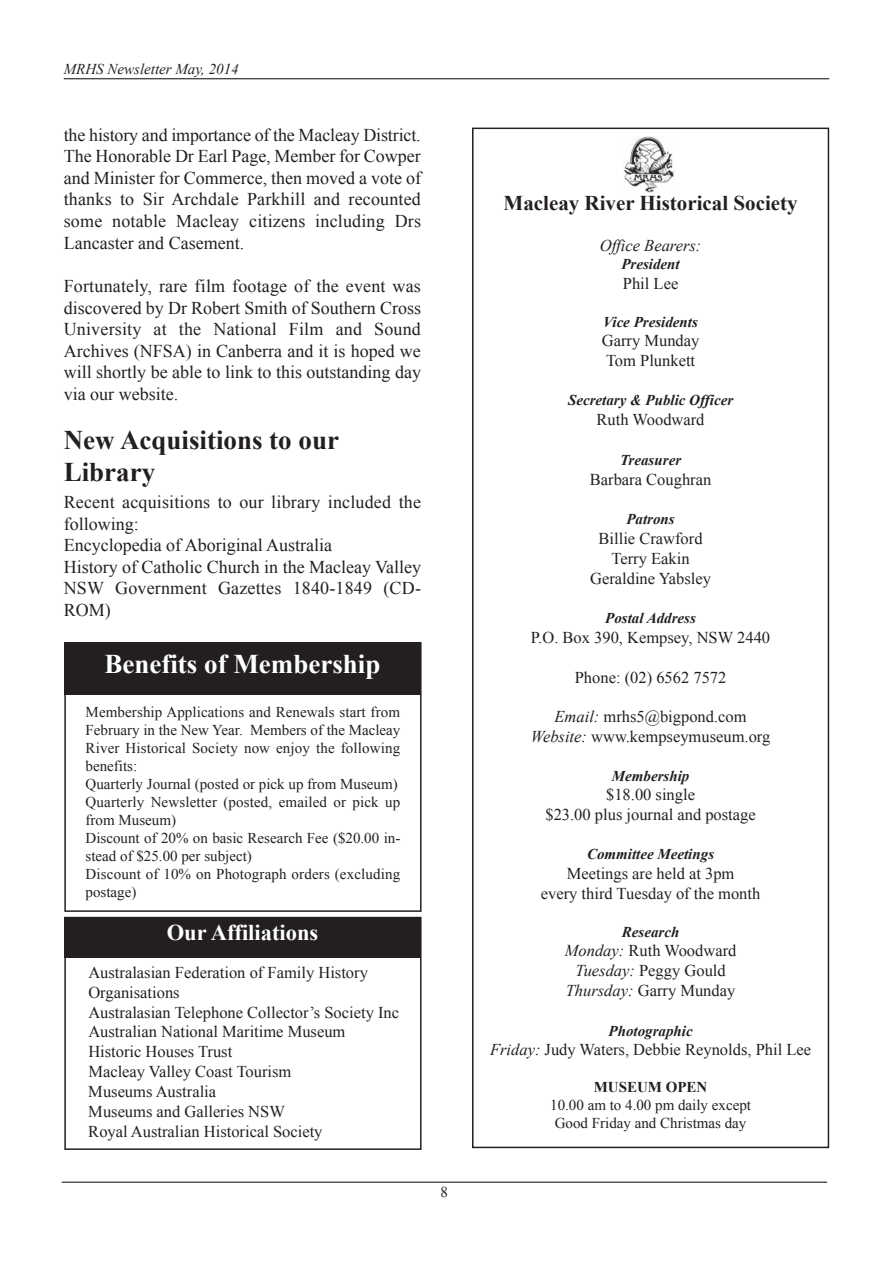
<style>
.page{position:relative;width:893px;height:1263px;background:#fff}
.page>*{position:absolute;margin:0;border:0;box-sizing:border-box;transform-origin:0 0}
.t1{font:700 27px/32.4px "Times New Roman";color:#231f20}
.t2{font:700 27px "Times New Roman";color:#fff}
.t3{font:700 22.5px "Times New Roman";color:#fff}
.t4{font:700 21px "Times New Roman";color:#231f20}
.t5{font:18px/21.6px "Times New Roman";color:#231f20;text-align:justify}
.t6{font:16.5px/19.8px "Times New Roman";color:#231f20;text-align:center}
.t7{font:italic 16.5px "Times New Roman";color:#231f20}
.t8{font:15px/18px "Times New Roman";color:#231f20;text-align:center}
.t9{font:italic 700 15px "Times New Roman";color:#231f20}
.t10{font:italic 15px "Times New Roman";color:#231f20}
.s1{font-style:italic}
.s2{font-weight:700}
</style>
<div class="page">
<hr style="left:62px;top:1181px;width:765px;height:2px;background:#231f20">
<hr style="left:64px;top:78px;width:765px;height:1px;background:#231f20">
<div style="left:472px;top:128px;width:357px;height:1020px;border:2px solid #231f20"></div>
<img style="left:624px;top:136px;width:50px;height:57px">
<div style="left:64px;top:642px;width:358px;height:270px;border:2px solid #231f20"></div>
<div style="left:64px;top:642px;width:357px;height:52px;background:#231f20"></div>
<div style="left:64px;top:917px;width:358px;height:233px;border:2px solid #231f20"></div>
<div style="left:64px;top:917px;width:357px;height:41px;background:#231f20"></div>
<p class="t10" style="left:64px;top:61px;width:176px">MRHS Newsletter May, 2014</p>
<p class="t5" style="left:64px;top:124px;width:359px">the history and importance of the Macleay District.<br>The Honorable Dr Earl Page, Member for Cowper and Minister for Commerce, then moved a vote of thanks to Sir Archdale Parkhill and recounted some notable Macleay citizens including Drs Lancaster and Casement.</p>
<p class="t5" style="left:64px;top:275px;width:359px">Fortunately, rare film footage of the event was discovered by Dr Robert Smith of Southern Cross University at the National Film and Sound Archives (NFSA) in Canberra and it is hoped we will shortly be able to link to this outstanding day via our website.</p>
<p class="t1" style="left:64px;top:424px;width:277px">New Acquisitions to our<br>Library</p>
<p class="t5" style="left:64px;top:491px;width:359px;text-align:left">Recent acquisitions to our library included the following:<br>Encyclopedia of Aboriginal Australia<br>History of Catholic Church in the Macleay Valley<br>NSW Government Gazettes 1840-1849 (CD-<br>ROM)</p>
<p class="t2" style="left:104px;top:649px;width:277px">Benefits of Membership</p>
<p class="t8" style="left:86px;top:703px;width:316px;text-align:left">Membership Applications and Renewals start from February in the New Year. Members of the Macleay River Historical Society now enjoy the following benefits:<br>Quarterly Journal (posted or pick up from Museum)<br>Quarterly Newsletter (posted, emailed or pick up from Museum)<br>Discount of 20% on basic Research Fee ($20.00 in&shy;stead of $25.00 per subject)<br>Discount of 10% on Photograph orders (excluding postage)</p>
<p class="t3" style="left:167px;top:920px;width:153px">Our Affiliations</p>
<p class="t6" style="left:88px;top:962px;width:312px;text-align:left">Australasian Federation of Family History<br>Organisations<br>Australasian Telephone Collector’s Society Inc<br>Australian National Maritime Museum<br>Historic Houses Trust<br>Macleay Valley Coast Tourism<br>Museums Australia<br>Museums and Galleries NSW<br>Royal Australian Historical Society</p>
<p class="t8" style="left:441px;top:1183px;width:9px">8</p>
<p class="t4" style="left:503px;top:192px;width:296px">Macleay River Historical Society</p>
<p class="t7" style="left:600px;top:236px;width:103px">Office Bearers:</p>
<p class="t9" style="left:621px;top:256px;width:60px">President</p>
<p class="t6" style="left:623px;top:273px;width:57px">Phil Lee</p>
<p class="t9" style="left:603px;top:313px;width:96px">Vice Presidents</p>
<p class="t6" style="left:602px;top:331px;width:99px;text-align:left">Garry Munday<br>Tom Plunkett</p>
<p class="t9" style="left:568px;top:392px;width:167px">Secretary &amp; Public Officer</p>
<p class="t6" style="left:597px;top:410px;width:109px">Ruth Woodward</p>
<p class="t9" style="left:620px;top:451px;width:63px">Treasurer</p>
<p class="t6" style="left:590px;top:469px;width:123px">Barbara Coughran</p>
<p class="t9" style="left:626px;top:511px;width:50px">Patrons</p>
<p class="t6" style="left:590px;top:529px;width:122px">Billie Crawford<br>Terry Eakin<br>Geraldine Yabsley</p>
<p class="t9" style="left:605px;top:610px;width:92px">Postal Address</p>
<p class="t6" style="left:531px;top:628px;width:241px">P.O. Box 390, Kempsey, NSW 2440</p>
<p class="t6" style="left:575px;top:667px;width:153px">Phone: (02) 6562 7572</p>
<p class="t6" style="left:531px;top:707px;width:241px"><span class="s1">Email:</span> mrhs5@bigpond.com<br><span class="s1">Website:</span> www.kempseymuseum.org</p>
<p class="t9" style="left:612px;top:767px;width:79px">Membership</p>
<p class="t6" style="left:545px;top:784px;width:212px">$18.00 single<br>$23.00 plus journal and postage</p>
<p class="t9" style="left:587px;top:846px;width:129px">Committee Meetings</p>
<p class="t6" style="left:541px;top:863px;width:221px">Meetings are held at 3pm<br>every third Tuesday of the month</p>
<p class="t9" style="left:622px;top:924px;width:59px">Research</p>
<p class="t6" style="left:565px;top:941px;width:173px"><span class="s1">Monday:</span> Ruth Woodward<br><span class="s1">Tuesday:</span> Peggy Gould<br><span class="s1">Thursday:</span> Garry Munday</p>
<p class="t9" style="left:608px;top:1022px;width:86px">Photographic</p>
<p class="t6" style="left:490px;top:1040px;width:323px"><span class="s1">Friday:</span> Judy Waters, Debbie Reynolds, Phil Lee</p>
<p class="t8" style="left:550px;top:1078px;width:202px"><span class="s2">MUSEUM OPEN<br></span>10.00 am to 4.00 pm daily except<br>Good Friday and Christmas day</p>
</div>
